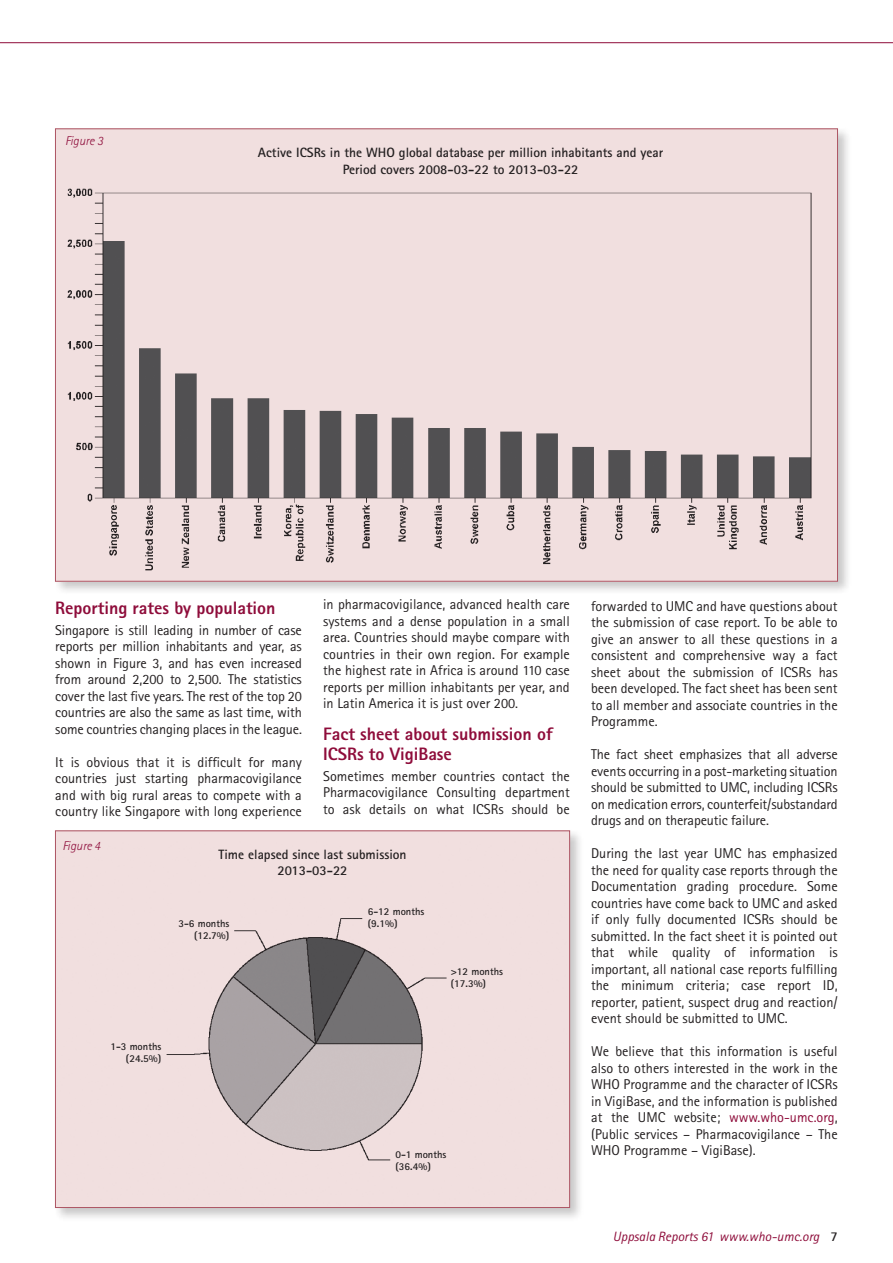
<style>
.page{position:relative;width:893px;height:1263px;background:#fff}
.page>*{position:absolute;margin:0;border:0;box-sizing:border-box;transform-origin:0 0}
.t1{font:800 18px/19.5px "Rotis Sans Serif";color:#8e0c3a}
.t2{font:14.25px/16.5px "Rotis Sans Serif";color:#231f20;text-align:justify}
.t3{font:700 13.5px/16.5px "Rotis Sans Serif";color:#231f20;text-align:center}
.t4{font:italic 13.5px "Rotis Sans Serif";color:#8e0c3a}
.t5{font:italic 300 12.75px "Rotis Sans Serif";color:#8e0c3a}
.t6{font:700 10.5px/12px "Rotis Sans Serif";color:#231f20}
.s1{color:#8e0c3a}
.s2{font-weight:700;font-style:normal;color:#231f20}
</style>
<div class="page">
<hr style="left:0;top:42px;width:893px;height:1px;background:#8e0c3a">
<div style="left:53px;top:126px;width:799px;height:470px;background:#231f20;opacity:.25"></div>
<img style="left:57px;top:131px;width:779px;height:448px">
<div style="left:53px;top:828px;width:531px;height:394px;background:#231f20;opacity:.25"></div>
<img style="left:57px;top:833px;width:511px;height:373px">
<p class="t5" style="left:65px;top:134px;width:39px">Figure 3</p>
<p class="t3" style="left:258px;top:144px;width:407px">Active ICSRs in the WHO global database per million inhabitants and year<br>Period covers 2008-03-22 to 2013-03-22</p>
<p class="t1" style="left:55px;top:598px;width:222px">Reporting rates by population</p>
<p class="t2" style="left:55px;top:621px;width:248px">Singapore is still leading in number of case reports per million inhabitants and year, as shown in Figure 3, and has even increased from around 2,200 to 2,500. The statistics cover the last five years. The rest of the top 20 countries are also the same as last time, with some countries changing places in the league.</p>
<p class="t2" style="left:55px;top:753px;width:248px">It is obvious that it is difficult for many countries just starting pharmacovigilance and with big rural areas to compete with a country like Singapore with long experience</p>
<p class="t2" style="left:323px;top:596px;width:248px">in pharmacovigilance, advanced health care systems and a dense population in a small area. Countries should maybe compare with countries in their own region. For example the highest rate in Africa is around 110 case reports per million inhabitants per year, and in Latin America it is just over 200.</p>
<p class="t1" style="left:323px;top:724px;width:231px">Fact sheet about submission of<br>ICSRs to VigiBase</p>
<p class="t2" style="left:323px;top:767px;width:248px">Sometimes member countries contact the Pharmacovigilance Consulting department to ask details on what ICSRs should be</p>
<p class="t5" style="left:62px;top:838px;width:39px">Figure 4</p>
<p class="t3" style="left:218px;top:845px;width:190px">Time elapsed since last submission<br>2013-03-22</p>
<p class="t6" style="left:178px;top:917px;width:52px;text-align:right">3-6 months (12.7%)</p>
<p class="t6" style="left:368px;top:905px;width:58px">6-12 months (9.1%)</p>
<p class="t6" style="left:110px;top:1040px;width:52px;text-align:right">1-3 months (24.5%)</p>
<p class="t6" style="left:451px;top:965px;width:54px">&gt;12 months (17.3%)</p>
<p class="t6" style="left:395px;top:1149px;width:52px">0-1 months (36.4%)</p>
<p class="t2" style="left:591px;top:597px;width:248px">forwarded to UMC and have questions about the submission of case report. To be able to give an answer to all these questions in a consistent and comprehensive way a fact sheet about the submission of ICSRs has been developed. The fact sheet has been sent to all member and associate countries in the Programme.</p>
<p class="t2" style="left:591px;top:746px;width:248px">The fact sheet emphasizes that all adverse events occurring in a post-marketing situation should be submitted to UMC, including ICSRs on medication errors, counterfeit/substandard drugs and on therapeutic failure.</p>
<p class="t2" style="left:591px;top:845px;width:248px">During the last year UMC has emphasized the need for quality case reports through the Documentation grading procedure. Some countries have come back to UMC and asked if only fully documented ICSRs should be submitted. In the fact sheet it is pointed out that while quality of information is important, all national case reports fulfilling the minimum criteria; case report ID, reporter, patient, suspect drug and reaction/ event should be submitted to UMC.</p>
<p class="t2" style="left:591px;top:1043px;width:248px">We believe that this information is useful also to others interested in the work in the WHO Programme and the character of ICSRs in VigiBase, and the information is published at the UMC website; <span class="s1">www.who-umc.org</span>, (Public services – Pharmacovigilance – The WHO Programme – VigiBase).</p>
<p class="t4" style="left:613px;top:1228px;width:226px">Uppsala Reports 61 www.who-umc.org <span class="s2">7</span></p>
</div>
